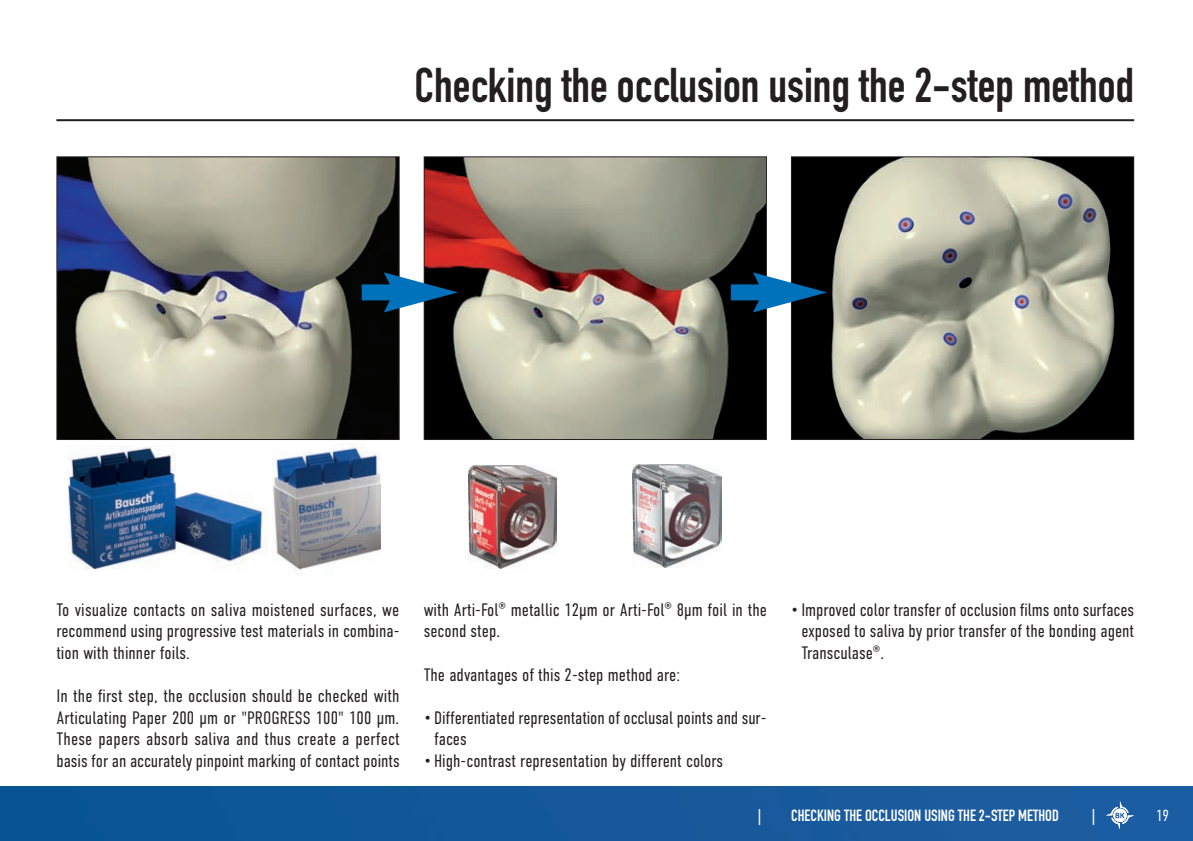
<style>
.page{position:relative;width:1193px;height:841px;background:#fff}
.page>*{position:absolute;margin:0;border:0;box-sizing:border-box;transform-origin:0 0}
.t1{font:700 48px "DIN Condensed";color:#231f20}
.t2{font:300 18px/21.6px "DIN Condensed";color:#231f20;text-align:justify}
.t3{font:700 16px "DIN Condensed";color:#fff}
.t4{font:300 16px "DIN Condensed";color:#fff}
</style>
<div class="page">
<img style="left:0;top:786px;width:1192px;height:54px">
<hr style="left:56px;top:119px;width:1078px;height:2px;background:#231f20">
<img style="left:425px;top:158px;width:339px;height:280px">
<div style="left:423px;top:156px;width:343px;height:284px;border:1px solid #231f20"></div>
<img style="left:468px;top:465px;width:88px;height:103px">
<img style="left:792px;top:158px;width:340px;height:280px">
<div style="left:790px;top:156px;width:344px;height:284px;border:1px solid #231f20"></div>
<img style="left:632px;top:464px;width:89px;height:104px">
<img style="left:68px;top:446px;width:205px;height:124px">
<img style="left:58px;top:158px;width:339px;height:280px">
<div style="left:56px;top:156px;width:343px;height:284px;border:1px solid #231f20"></div>
<div style="left:362px;top:284px;width:36px;height:16px;background:#0072bc"></div>
<svg style="left:384px;top:272px;width:74px;height:40px"></svg>
<div style="left:730px;top:284px;width:37px;height:16px;background:#0072bc"></div>
<svg style="left:753px;top:272px;width:74px;height:40px"></svg>
<img style="left:273px;top:444px;width:108px;height:130px">
<svg style="left:1105px;top:801px;width:29px;height:28px"></svg>
<h1 class="t1" style="left:414px;top:68px;width:721px">Checking the occlusion using the 2-step method</h1>
<p class="t2" style="left:56px;top:600px;width:345px">To visualize contacts on saliva moistened surfaces, we recommend using progressive test materials in combina&shy;tion with thinner foils.</p>
<p class="t2" style="left:56px;top:686px;width:345px">In the first step, the occlusion should be checked with Articulating Paper 200 μm or "PROGRESS 100" 100 μm.<br>These papers absorb saliva and thus create a perfect basis for an accurately pinpoint marking of contact points</p>
<p class="t2" style="left:423px;top:600px;width:345px">with Arti-Fol<sup>®</sup> metallic 12μm or Arti-Fol<sup>®</sup> 8μm foil in the second step.</p>
<p class="t2" style="left:423px;top:665px;width:258px">The advantages of this 2-step method are:</p>
<p class="t2" style="left:434px;top:708px;width:334px;text-indent:-10px">• Differentiated representation of occlusal points and sur&shy;faces</p>
<p class="t2" style="left:423px;top:751px;width:301px">• High-contrast representation by different colors</p>
<p class="t2" style="left:801px;top:600px;width:334px;text-indent:-10px">• Improved color transfer of occlusion films onto surfaces exposed to saliva by prior transfer of the bonding agent Transculase<sup>®</sup>.</p>
<p class="t3" style="left:758px;top:809px;width:5px">|</p>
<p class="t3" style="left:791px;top:809px;width:269px">CHECKING THE OCCLUSION USING THE 2-STEP METHOD</p>
<p class="t3" style="left:1091px;top:809px;width:5px">|</p>
<p class="t4" style="left:1155px;top:809px;width:15px">19</p>
</div>
